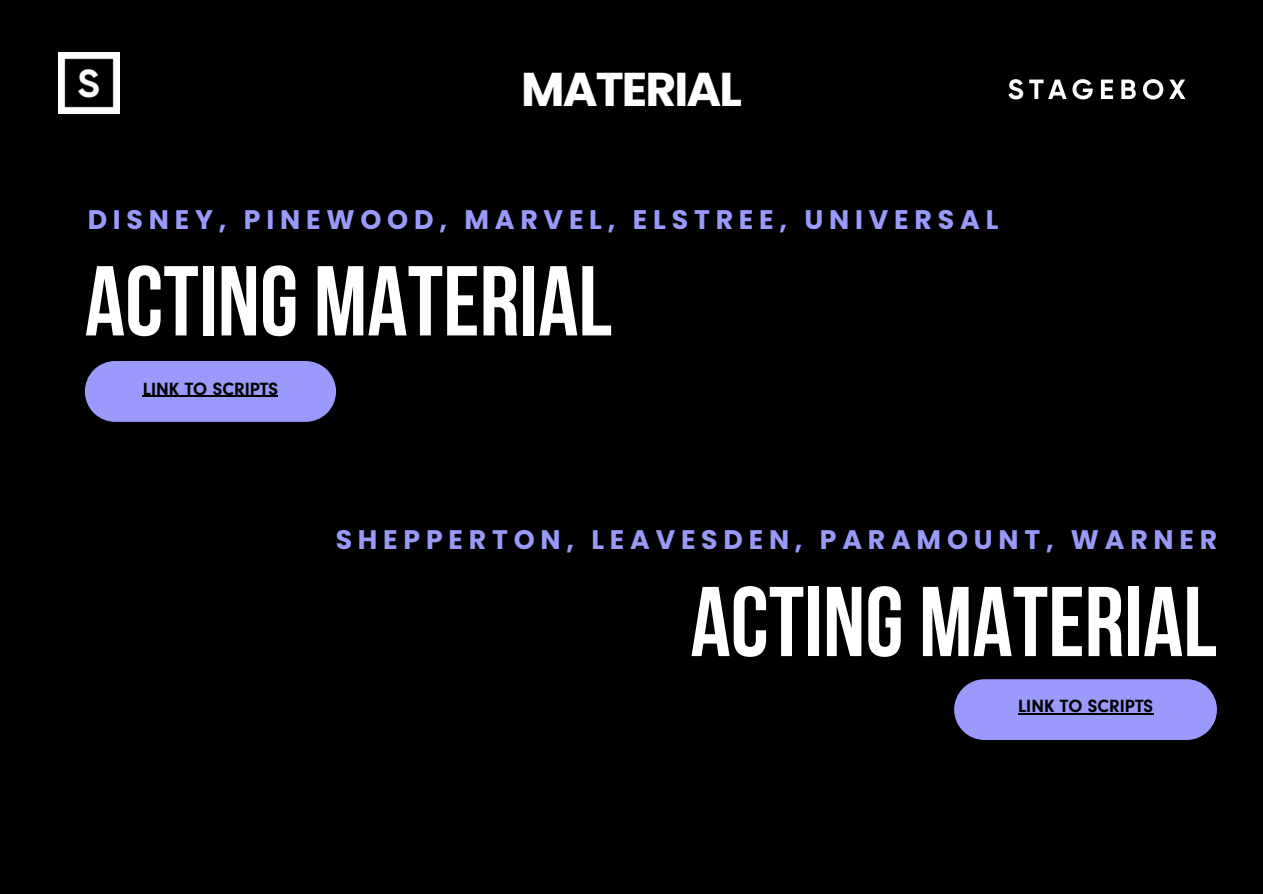
<style>
.page{position:relative;width:1263px;height:894px;background:#fff}
.page>*{position:absolute;margin:0;border:0;box-sizing:border-box;transform-origin:0 0}
.t1{font:98.85px "Bebas Neue Cyrillic";color:#fff}
.t2{font:98.7px "Bebas Neue Cyrillic";color:#fff}
.t3{font:700 47.4px "Poppins";letter-spacing:-.04em;color:#fff}
.t4{font:700 26.85px "Poppins";letter-spacing:.215em;color:#9a9afc}
.t5{font:700 26.85px "Poppins";letter-spacing:.215em;color:#9999f8}
.t6{font:700 18.45px "Neuzeit Gro";color:#000}
</style>
<div class="page">
<div style="left:0;top:0;width:1263px;height:893px;background:#000"></div>
<svg style="left:85px;top:361px;width:251px;height:61px;background:#9090ec"></svg>
<hr style="left:143px;top:396px;width:135px;height:1px;background:#000">
<svg style="left:954px;top:679px;width:263px;height:60px;background:#9090ec"></svg>
<hr style="left:1018px;top:712px;width:135px;height:2px;background:#000">
<svg style="left:1008px;top:79px;width:15px;height:20px"></svg>
<svg style="left:1029px;top:79px;width:64px;height:20px"></svg>
<svg style="left:1101px;top:79px;width:12px;height:20px"></svg>
<svg style="left:1121px;top:79px;width:15px;height:20px"></svg>
<svg style="left:1143px;top:79px;width:20px;height:20px"></svg>
<svg style="left:1169px;top:79px;width:16px;height:20px"></svg>
<img style="left:59px;top:53px;width:61px;height:60px">
<h1 class="t3" style="left:521px;top:56px;width:222px">MATERIAL</h1>
<h3 class="t4" style="left:88px;top:201px;width:912px">DISNEY, PINEWOOD, MARVEL, ELSTREE, UNIVERSAL</h3>
<p class="t1" style="left:85px;top:261px;width:529px">ACTING MATERIAL</p>
<p class="t6" style="left:143px;top:381px;width:137px">LINK TO SCRIPTS</p>
<h4 class="t5" style="left:336px;top:520px;width:883px">SHEPPERTON, LEAVESDEN, PARAMOUNT, WARNER</h4>
<p class="t2" style="left:690px;top:582px;width:528px">ACTING MATERIAL</p>
<h2 class="t6" style="left:1018px;top:698px;width:137px">LINK TO SCRIPTS</h2>
</div>
